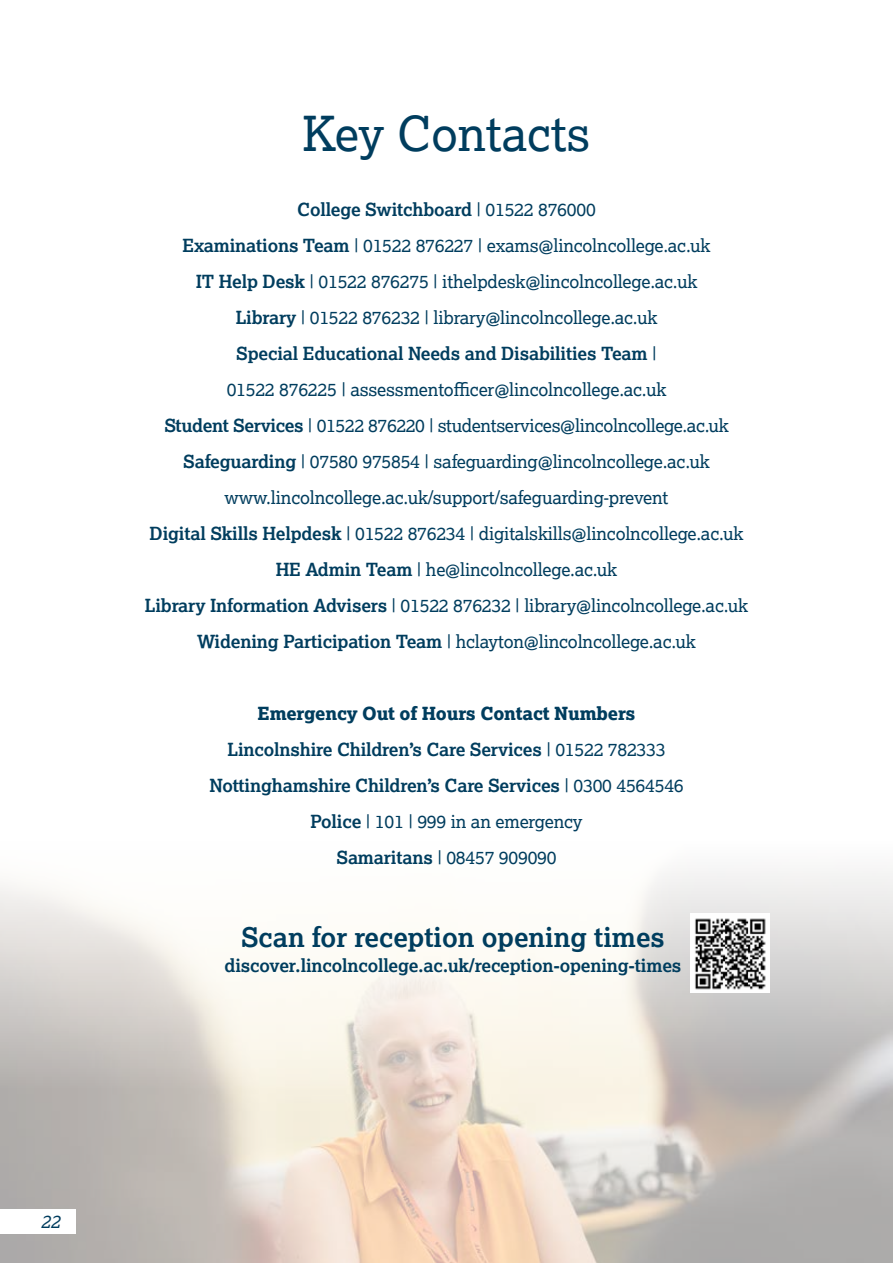
<style>
.page{position:relative;width:893px;height:1263px;background:#fff}
.page>*{position:absolute;margin:0;border:0;box-sizing:border-box;transform-origin:0 0}
.t1{font:48px "Lexia";color:#003d5e}
.t2{font:700 27px "Lexia";color:#003d5e}
.t3{font:18px/36px "Lexia";letter-spacing:-.01em;color:#003d5e;text-align:center}
.t4{font:700 18px/36px "Lexia";letter-spacing:-.01em;color:#003d5e;text-align:center}
.t5{font:italic 18px "Lexia";color:#003d5e}
.s1{font-weight:700}
.s2{font-weight:800}
.s3{font-weight:400}
</style>
<div class="page">
<img style="left:0;top:871px;width:893px;height:392px">
<img style="left:691px;top:913px;width:79px;height:79px">
<div style="left:0;top:1209px;width:75px;height:24px;background:#fff"></div>
<h1 class="t1" style="left:303px;top:104px;width:289px">Key Contacts</h1>
<p class="t3" style="left:145px;top:191px;width:605px"><span class="s1">College Switchboard</span> | 01522 876000<br><span class="s1">Examinations Team</span> | 01522 876227 | exams@lincolncollege.ac.uk<br><span class="s1">IT Help Desk</span> | 01522 876275 | ithelpdesk@lincolncollege.ac.uk<br><span class="s1">Library</span> | 01522 876232 | library@lincolncollege.ac.uk<br><span class="s1">Special Educational Needs and Disabilities Team</span> |<br>01522 876225 | assessmentofficer@lincolncollege.ac.uk<br><span class="s1">Student Services</span> | 01522 876220 | studentservices@lincolncollege.ac.uk <span class="s1">Safeguarding</span> | 07580 975854 | safeguarding@lincolncollege.ac.uk www.lincolncollege.ac.uk/support/safeguarding-prevent<br><span class="s1">Digital Skills Helpdesk</span> | 01522 876234 | digitalskills@lincolncollege.ac.uk <span class="s1">HE Admin Team</span> | he@lincolncollege.ac.uk<br><span class="s1">Library Information Advisers</span> | 01522 876232 | library@lincolncollege.ac.uk <span class="s1">Widening Participation Team</span> | hclayton@lincolncollege.ac.uk</p>
<p class="t4" style="left:209px;top:695px;width:476px"><span class="s2">Emergency Out of Hours Contact Numbers </span>Lincolnshire Children’s Care Services <span class="s3">| 01522 782333<br></span>Nottinghamshire Children’s Care Services <span class="s3">| 0300 4564546<br></span>Police <span class="s3">| 101 | 999 in an emergency<br></span>Samaritans <span class="s3">| 08457 909090</span></p>
<h2 class="t2" style="left:241px;top:920px;width:425px">Scan for reception opening times</h2>
<p class="t4" style="left:225px;top:947px;width:458px">discover.lincolncollege.ac.uk/reception-opening-times</p>
<p class="t5" style="left:41px;top:1210px;width:21px">22</p>
</div>
